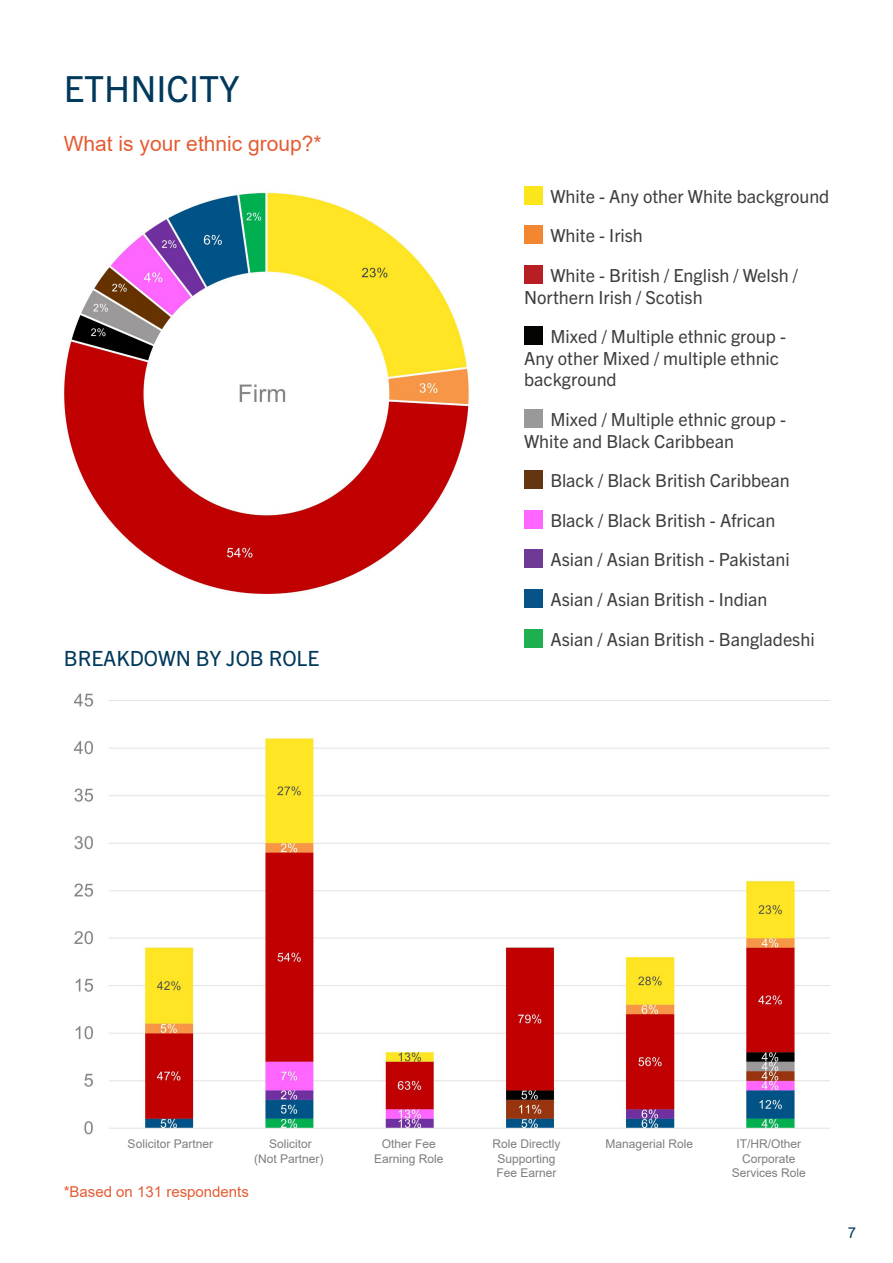
<style>
.page{position:relative;width:893px;height:1263px;background:#fff}
.page>*{position:absolute;margin:0;border:0;box-sizing:border-box;transform-origin:0 0}
.Header_-_Align_Left{font:36px "Trade Gothic Next LT Pro";color:#00395c}
.Subhead_-_Align_Left{font:21px "Arial";color:#e45c32}
.Header_-_Align_Left-2{font:21px "Trade Gothic Next LT Pro";color:#00395c}
.t1{font:18px/21.6px "Trade Gothic Next LT Pro";color:#3e3e3f}
.Subhead_-_Align_Left-2{font:15px "Arial";color:#e45c32}
.t2{font:15px "Arial";color:#00395c}
.t3{font:12px/14.4px "Arial";color:#7d7e82;text-align:center}
</style>
<div class="page">
<img style="left:64px;top:192px;width:405px;height:403px">
<img style="left:73px;top:693px;width:756px;height:442px">
<div style="left:108px;top:1131px;width:723px;height:58px;background:#fff"></div>
<div style="left:524px;top:186px;width:18px;height:18px;background:#fbe61c"></div>
<div style="left:524px;top:226px;width:18px;height:18px;background:#f38731"></div>
<div style="left:524px;top:265px;width:18px;height:18px;background:#b71f24"></div>
<div style="left:524px;top:327px;width:18px;height:18px;background:#040503"></div>
<div style="left:524px;top:409px;width:18px;height:18px;background:#9a999a"></div>
<div style="left:524px;top:471px;width:18px;height:18px;background:#653512"></div>
<div style="left:524px;top:510px;width:18px;height:18px;background:#f6f"></div>
<div style="left:524px;top:550px;width:18px;height:18px;background:#6e3a96"></div>
<div style="left:524px;top:589px;width:18px;height:18px;background:#075286"></div>
<div style="left:524px;top:629px;width:18px;height:18px;background:#1eaf4f"></div>
<p class="Header_-_Align_Left" style="left:64px;top:64px;width:177px">ETHNICITY</p>
<p class="Subhead_-_Align_Left" style="left:64px;top:129px;width:259px">What is your ethnic group?*</p>
<p class="Header_-_Align_Left-2" style="left:64px;top:643px;width:257px">BREAKDOWN BY JOB ROLE</p>
<p class="t1" style="left:550px;top:184px;width:280px">White - Any other White background</p>
<p class="t1" style="left:550px;top:224px;width:94px">White - Irish</p>
<p class="t1" style="left:524px;top:263px;width:275px;text-indent:26px">White - British / English / Welsh /<br>Northern Irish / Scotish</p>
<p class="t1" style="left:524px;top:325px;width:263px;text-indent:26px">Mixed / Multiple ethnic group -<br>Any other Mixed / multiple ethnic background</p>
<p class="t1" style="left:524px;top:407px;width:263px;text-indent:26px">Mixed / Multiple ethnic group -<br>White and Black Caribbean</p>
<p class="t1" style="left:550px;top:469px;width:241px">Black / Black British Caribbean</p>
<p class="t1" style="left:550px;top:508px;width:227px">Black / Black British - African</p>
<p class="t1" style="left:550px;top:548px;width:241px">Asian / Asian British - Pakistani</p>
<p class="t1" style="left:550px;top:587px;width:219px">Asian / Asian British - Indian</p>
<p class="t1" style="left:550px;top:627px;width:266px">Asian / Asian British - Bangladeshi</p>
<p class="t3" style="left:128px;top:1136px;width:87px">Solicitor Partner</p>
<p class="t3" style="left:269px;top:1136px;width:44px">Solicitor</p>
<p class="t3" style="left:254px;top:1151px;width:71px">(Not Partner)</p>
<p class="Subhead_-_Align_Left-2" style="left:64px;top:1181px;width:187px">*Based on 131 respondents</p>
<p class="t3" style="left:374px;top:1136px;width:71px">Other Fee<br>Earning Role</p>
<p class="t3" style="left:493px;top:1136px;width:70px">Role Directly<br>Supporting<br>Fee Earner</p>
<p class="t3" style="left:606px;top:1136px;width:89px">Managerial Role</p>
<p class="t3" style="left:732px;top:1136px;width:76px">IT/HR/Other<br>Corporate<br>Services Role</p>
<p class="t2" style="left:848px;top:1222px;width:10px">7</p>
</div>
